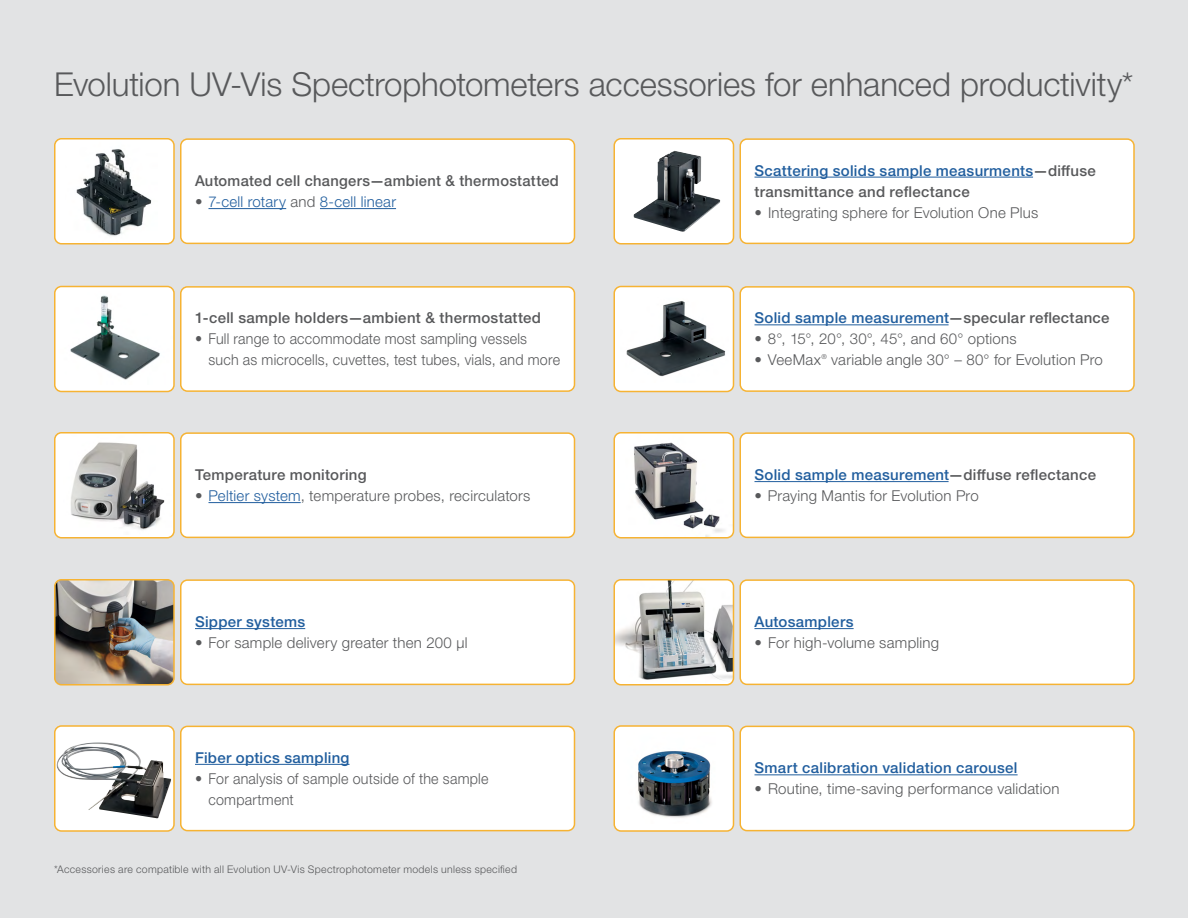
<style>
.page{position:relative;width:1188px;height:918px;background:#e2e3e4}
.page>*{position:absolute;margin:0;border:0;box-sizing:border-box;transform-origin:0 0}
.t1{font:300 33px "Helvetica Neue LTW1 G";letter-spacing:-.005em;color:#58595b}
.t2{font:300 15px "Helvetica Neue LTW1 G";letter-spacing:.015em;color:#58595b}
.t3{font:500 15px/21px "Helvetica Neue LTW1 G";letter-spacing:.02em;color:#58595b}
.t4{font:500 15px "Helvetica Neue LTW1 G";letter-spacing:.02em;color:#215e9e}
.t5{font:300 15px/21px "Helvetica Neue LTW1 G";letter-spacing:.015em;color:#58595b;scale:.95 1}
.t6{font:300 15px "Helvetica Neue LTW1 G";letter-spacing:.02em;color:#215e9e}
.t7{font:300 10.5px "Helvetica Neue LTW1 G";letter-spacing:.03em;color:#58595b}
.t8{font:300 6.75px "Helvetica Neue LTW1 G";color:#58595b}
.s1{color:#58595b}
.s2{color:#215e9e}
</style>
<div class="page">
<div style="left:181px;top:287px;width:393px;height:104px;background:#fff;border-radius:7px"></div>
<div style="left:180px;top:286px;width:395px;height:106px;border:2px solid #f6b333;border-radius:7px"></div>
<div style="left:55px;top:286px;width:119px;height:106px;background:#fff;border-radius:7px"></div>
<img style="left:70px;top:295px;width:90px;height:85px">
<div style="left:54px;top:286px;width:121px;height:106px;border:2px solid #f6b333;border-radius:7px"></div>
<div style="left:181px;top:433px;width:393px;height:104px;background:#fff;border-radius:7px"></div>
<hr style="left:208px;top:502px;width:93px;height:1px;background:#215e9e">
<div style="left:180px;top:432px;width:395px;height:106px;border:2px solid #f6b333;border-radius:7px"></div>
<div style="left:55px;top:433px;width:119px;height:105px;background:#fff;border-radius:7px"></div>
<img style="left:71px;top:442px;width:94px;height:88px">
<div style="left:54px;top:432px;width:121px;height:106px;border:2px solid #f6b333;border-radius:7px"></div>
<div style="left:181px;top:580px;width:393px;height:104px;background:#fff;border-radius:7px"></div>
<hr style="left:195px;top:628px;width:110px;height:1px;background:#215e9e">
<div style="left:180px;top:579px;width:395px;height:106px;border:2px solid #f6b333;border-radius:7px"></div>
<img style="left:55px;top:580px;width:117px;height:103px">
<div style="left:54px;top:579px;width:121px;height:107px;border:2px solid #f6b333;border-radius:7px"></div>
<div style="left:181px;top:726px;width:393px;height:105px;background:#fff;border-radius:7px"></div>
<hr style="left:195px;top:764px;width:155px;height:1px;background:#215e9e">
<div style="left:180px;top:726px;width:395px;height:105px;border:2px solid #f6b333;border-radius:7px"></div>
<div style="left:55px;top:726px;width:119px;height:105px;background:#fff;border-radius:7px"></div>
<img style="left:57px;top:742px;width:114px;height:76px">
<div style="left:54px;top:725px;width:121px;height:107px;border:2px solid #f6b333;border-radius:7px"></div>
<div style="left:181px;top:139px;width:393px;height:104px;background:#fff;border-radius:7px"></div>
<hr style="left:208px;top:208px;width:78px;height:1px;background:#215e9e">
<hr style="left:320px;top:208px;width:76px;height:1px;background:#215e9e">
<div style="left:180px;top:138px;width:395px;height:106px;border:2px solid #f6b333;border-radius:7px"></div>
<div style="left:55px;top:139px;width:119px;height:105px;background:#fff;border-radius:7px"></div>
<img style="left:76px;top:149px;width:76px;height:87px">
<div style="left:54px;top:138px;width:121px;height:106px;border:2px solid #f6b333;border-radius:7px"></div>
<div style="left:740px;top:287px;width:394px;height:104px;background:#fff;border-radius:7px"></div>
<hr style="left:754px;top:324px;width:195px;height:1px;background:#215e9e">
<div style="left:740px;top:286px;width:395px;height:106px;border:2px solid #f6b333;border-radius:7px"></div>
<div style="left:614px;top:286px;width:120px;height:106px;background:#fff;border-radius:7px"></div>
<img style="left:626px;top:301px;width:100px;height:76px">
<div style="left:614px;top:286px;width:120px;height:106px;border:2px solid #f6b333;border-radius:7px"></div>
<div style="left:740px;top:433px;width:394px;height:104px;background:#fff;border-radius:7px"></div>
<hr style="left:754px;top:481px;width:195px;height:1px;background:#215e9e">
<div style="left:740px;top:432px;width:395px;height:106px;border:2px solid #f6b333;border-radius:7px"></div>
<img style="left:614px;top:433px;width:120px;height:105px">
<div style="left:614px;top:432px;width:120px;height:106px;border:2px solid #f6b333;border-radius:7px"></div>
<div style="left:740px;top:580px;width:394px;height:104px;background:#fff;border-radius:7px"></div>
<hr style="left:754px;top:628px;width:100px;height:1px;background:#215e9e">
<div style="left:740px;top:579px;width:395px;height:106px;border:2px solid #f6b333;border-radius:7px"></div>
<img style="left:614px;top:580px;width:120px;height:105px">
<div style="left:614px;top:579px;width:120px;height:107px;border:2px solid #f6b333;border-radius:7px"></div>
<div style="left:740px;top:726px;width:394px;height:105px;background:#fff;border-radius:7px"></div>
<hr style="left:754px;top:774px;width:264px;height:1px;background:#215e9e">
<div style="left:740px;top:726px;width:395px;height:105px;border:2px solid #f6b333;border-radius:7px"></div>
<div style="left:614px;top:726px;width:120px;height:105px;background:#fff;border-radius:7px"></div>
<img style="left:638px;top:751px;width:74px;height:67px">
<div style="left:614px;top:725px;width:120px;height:107px;border:2px solid #f6b333;border-radius:7px"></div>
<div style="left:740px;top:139px;width:394px;height:104px;background:#fff;border-radius:7px"></div>
<hr style="left:754px;top:177px;width:279px;height:1px;background:#215e9e">
<div style="left:740px;top:138px;width:395px;height:106px;border:2px solid #f6b333;border-radius:7px"></div>
<div style="left:614px;top:139px;width:120px;height:105px;background:#fff;border-radius:7px"></div>
<img style="left:634px;top:151px;width:86px;height:81px">
<div style="left:614px;top:138px;width:120px;height:106px;border:2px solid #f6b333;border-radius:7px"></div>
<h1 class="t1" style="left:54px;top:64px;width:1081px">Evolution UV-Vis Spectrophotometers accessories for enhanced productivity*</h1>
<p class="t3" style="left:195px;top:170px;width:365px">Automated cell changers—ambient &amp; thermostatted</p>
<p class="t6" style="left:195px;top:193px;width:203px"><span class="s1">•</span> 7-cell rotary <span class="s1">and</span> 8-cell linear</p>
<p class="t3" style="left:195px;top:308px;width:348px">1-cell sample holders—ambient &amp; thermostatted</p>
<p class="t5" style="left:208px;top:328px;width:372px;text-indent:-13px">• Full range to accommodate most sampling vessels such as microcells, cuvettes, test tubes, vials, and more</p>
<p class="t3" style="left:195px;top:464px;width:173px">Temperature monitoring</p>
<p class="t2" style="left:195px;top:487px;width:337px">• <span class="s2">Peltier system</span>, temperature probes, recirculators</p>
<p class="t4" style="left:195px;top:613px;width:112px">Sipper systems</p>
<p class="t2" style="left:195px;top:634px;width:274px">• For sample delivery greater then 200 µl</p>
<p class="t4" style="left:195px;top:748px;width:156px">Fiber optics sampling</p>
<p class="t5" style="left:208px;top:768px;width:296px;text-indent:-13px">• For analysis of sample outside of the sample compartment</p>
<p class="t7" style="left:54px;top:863px;width:465px">*Accessories are compatible with all Evolution UV-Vis Spectrophotometer models unless specified</p>
<p class="t3" style="left:754px;top:160px;width:343px"><span class="s2">Scattering solids sample measurments</span>—diffuse transmittance and reflectance</p>
<p class="t2" style="left:754px;top:203px;width:285px">• Integrating sphere for Evolution One Plus</p>
<p class="t4" style="left:754px;top:309px;width:357px">Solid sample measurement<span class="s1">—specular reflectance</span></p>
<p class="t2" style="left:754px;top:330px;width:264px">• 8°, 15°, 20°, 30°, 45°, and 60° options</p>
<p class="t2" style="left:754px;top:351px;width:68px">• VeeMax</p>
<p class="t8" style="left:821px;top:353px;width:7px">®</p>
<p class="t2" style="left:831px;top:351px;width:273px">variable angle 30° – 80° for Evolution Pro</p>
<p class="t4" style="left:754px;top:466px;width:343px">Solid sample measurement<span class="s1">—diffuse reflectance</span></p>
<p class="t2" style="left:754px;top:487px;width:226px">• Praying Mantis for Evolution Pro</p>
<p class="t4" style="left:754px;top:613px;width:101px">Autosamplers</p>
<p class="t2" style="left:754px;top:634px;width:186px">• For high-volume sampling</p>
<p class="t4" style="left:754px;top:759px;width:265px">Smart calibration validation carousel</p>
<p class="t2" style="left:754px;top:780px;width:306px">• Routine, time-saving performance validation</p>
</div>
